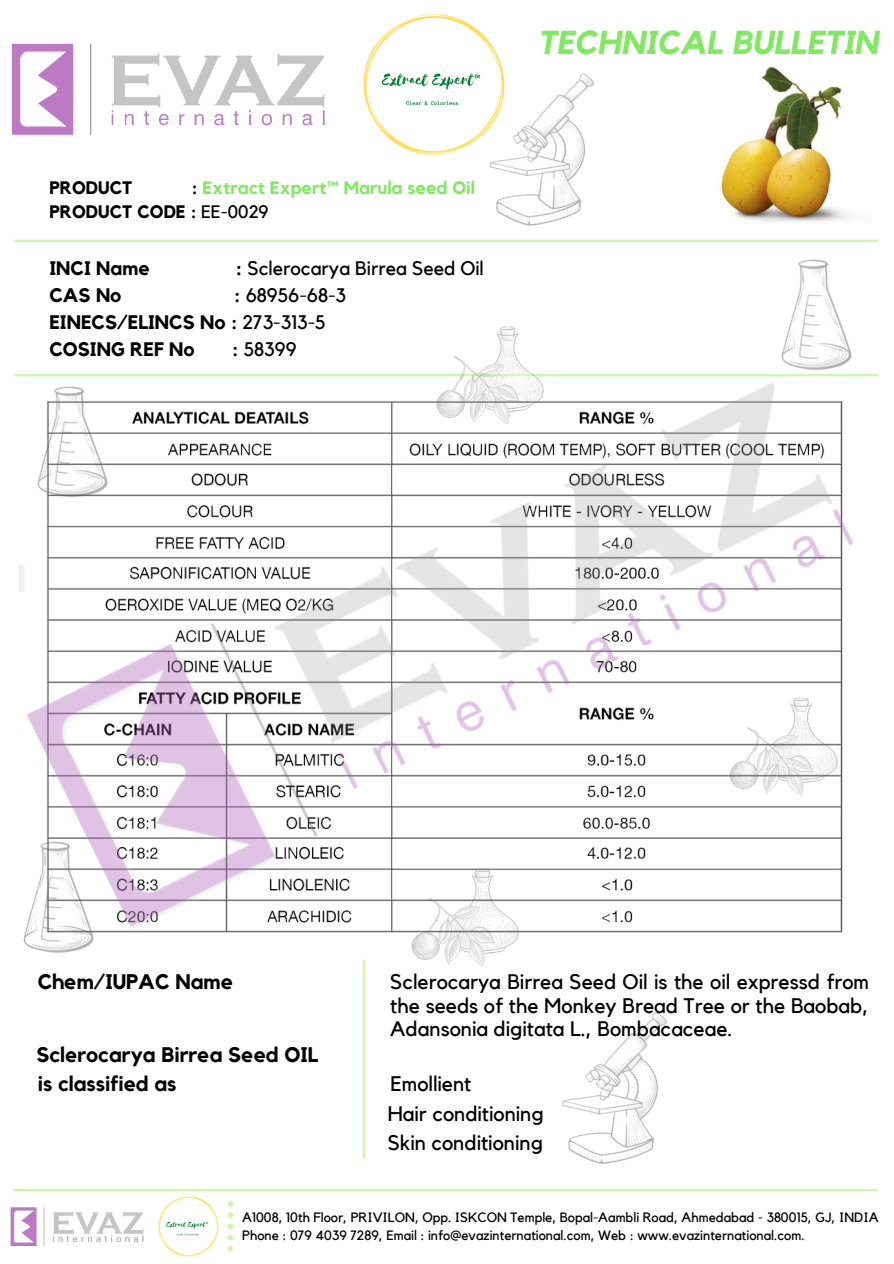
<style>
.page{position:relative;width:894px;height:1264px;background:#fff}
.page>*{position:absolute;margin:0;border:0;box-sizing:border-box;transform-origin:0 0}
.t1{font:italic 700 33px "Kollektif";color:#81e862}
.t2{font:21px/23.7px "Kollektif";color:#000;text-align:justify}
.t3{font:700 21px "Kollektif";color:#000}
.t4{font:700 19.5px "Kollektif";color:#000}
.t5{font:19.5px "Kollektif";color:#000}
.t6{font:700 18px "Kollektif";color:#81e862}
.t7{font:700 18px "Kollektif";color:#000}
.t8{font:13.5px "Kollektif";color:#000}
.s1{color:#000}
.s2{font-weight:400}
.s3{font-weight:700}
</style>
<div class="page">
<hr style="left:14px;top:239px;width:864px;height:3px;background:#d1f5ad">
<img style="left:363px;top:14px;width:128px;height:141px">
<img style="left:11px;top:43px;width:314px;height:93px">
<img style="left:537px;top:1012px;width:146px;height:179px">
<img style="left:465px;top:44px;width:145px;height:198px">
<img style="left:757px;top:239px;width:112px;height:31px">
<img style="left:10px;top:1207px;width:134px;height:38px">
<svg style="left:227px;top:1201px;width:6px;height:50px"></svg>
<img style="left:158px;top:1196px;width:61px;height:61px">
<hr style="left:14px;top:1188px;width:863px;height:2px;background:#d1f5ad">
<hr style="left:363px;top:959px;width:2px;height:199px;background:#d1f5ad">
<img style="left:719px;top:66px;width:132px;height:156px">
<img style="left:14px;top:270px;width:865px;height:724px">
<p class="t7" style="left:49px;top:179px;width:84px">PRODUCT</p>
<p class="t6" style="left:192px;top:179px;width:284px"><span class="s1">:</span> Extract Expert™ Marula seed Oil</p>
<p class="t7" style="left:49px;top:204px;width:220px">PRODUCT CODE : <span class="s2">EE-0029</span></p>
<p class="t4" style="left:49px;top:259px;width:102px">INCI Name</p>
<p class="t5" style="left:236px;top:259px;width:249px"><span class="s3">:</span> Sclerocarya Birrea Seed Oil</p>
<p class="t4" style="left:49px;top:286px;width:74px">CAS No</p>
<p class="t5" style="left:234px;top:286px;width:113px"><span class="s3">:</span> 68956-68-3</p>
<p class="t4" style="left:49px;top:313px;width:278px">EINECS/ELINCS No : <span class="s2">273-313-5</span></p>
<p class="t4" style="left:49px;top:340px;width:147px">COSING REF No</p>
<p class="t5" style="left:232px;top:340px;width:66px"><span class="s3">:</span> 58399</p>
<p class="t1" style="left:537px;top:27px;width:342px">TECHNICAL BULLETIN</p>
<p class="t3" style="left:38px;top:971px;width:197px">Chem/IUPAC Name</p>
<p class="t2" style="left:390px;top:970px;width:480px">Sclerocarya Birrea Seed Oil is the oil expressd from the seeds of the Monkey Bread Tree or the Baobab, Adansonia digitata L., Bombacaceae.</p>
<p class="t3" style="left:36px;top:1044px;width:283px">Sclerocarya Birrea Seed OIL</p>
<p class="t3" style="left:38px;top:1074px;width:140px">is classified as</p>
<p class="t2" style="left:390px;top:1072px;width:82px">Emollient</p>
<p class="t2" style="left:387px;top:1102px;width:158px">Hair conditioning</p>
<p class="t2" style="left:387px;top:1131px;width:157px">Skin conditioning</p>
<p class="t8" style="left:242px;top:1210px;width:637px">A1008, 10th Floor, PRIVILON, Opp. ISKCON Temple, Bopal-Aambli Road, Ahmedabad - 380015, GJ, INDIA</p>
<p class="t8" style="left:242px;top:1228px;width:563px">Phone : 079 4039 7289, Email : info@evazinternational.com, Web : www.evazinternational.com.</p>
</div>
